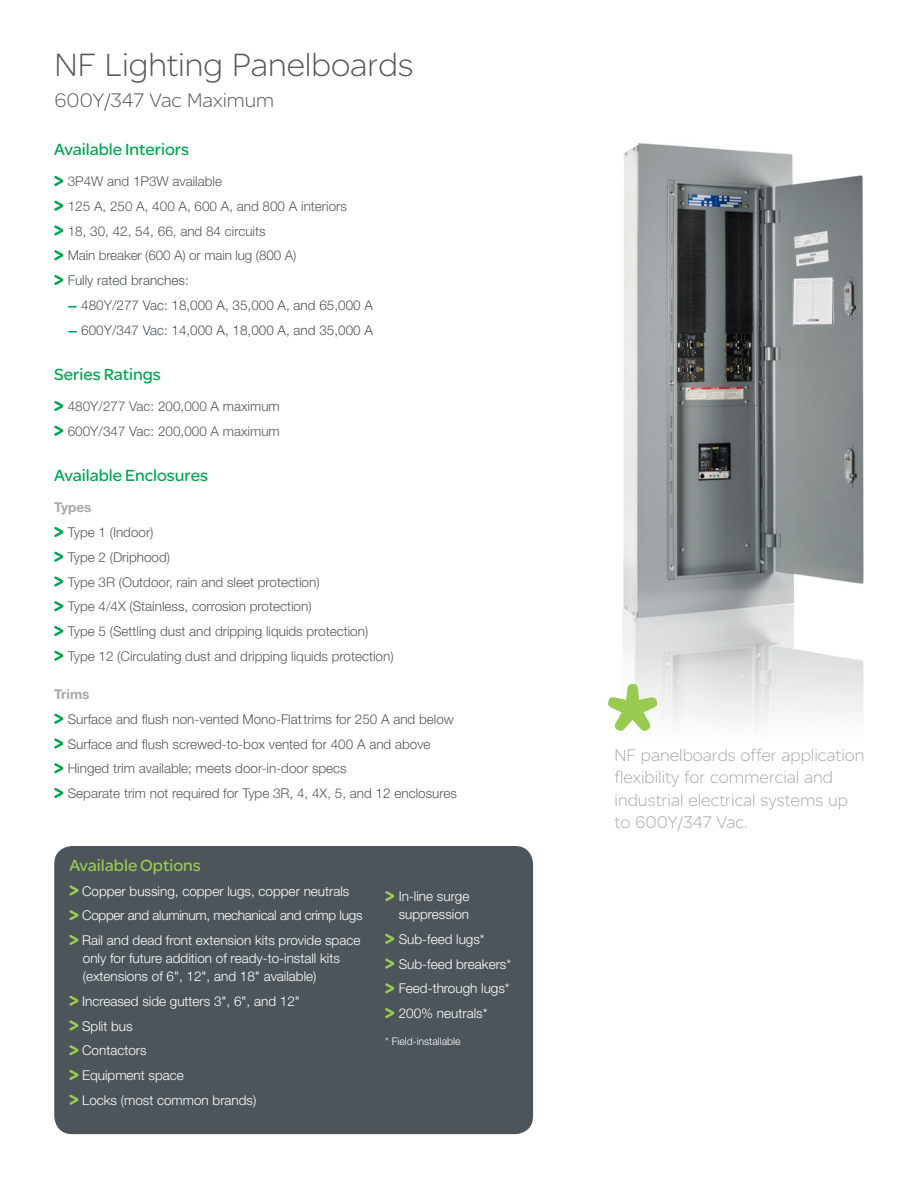
<style>
.page{position:relative;width:918px;height:1188px;background:#fff}
.page>*{position:absolute;margin:0;border:0;box-sizing:border-box;transform-origin:0 0}
.Page_title_38_38{font:300 34.5px "SE Optimist";color:#58595b}
.Page_title_38_38-2{font:300 21px "SE Optimist";color:#58595b}
.t1{font:300 18px/22.5px "SE Optimist";color:#a7a9ac}
.Bullet_copy_9_12{font:17.25px "SE Optimist";color:#00a651}
.Bullet_copy_9_12-2{font:17.25px "SE Optimist";color:#98cb4f}
.Bullet_copy_9_12-3{font:300 13.5px "Helvetica Neue LT Std";color:#58595b}
.Bullet_copy_9_12-4{font:300 13.5px/18px "Helvetica Neue LT Std";color:#fff}
.Bullet_copy_9_12-5{font:300 13.5px "Helvetica Neue LT Std";color:#4d555b}
.Bullet_copy_9_12-6{font:300 13.5px "Helvetica Neue LT Std";letter-spacing:-.02em;color:#fff}
.Bullet_copy_9_12-7{font:700 13.5px "Helvetica Neue LT Std";color:#a7a9ac}
.Bullet_copy_9_12-8{font:300 10.5px "Helvetica Neue LT Std";color:#fff}
.s1{font-family:"SE Optimist";font-weight:900;color:#00a651}
</style>
<div class="page">
<img style="left:622px;top:143px;width:242px;height:584px">
<svg style="left:54px;top:175px;width:9px;height:11px"></svg>
<svg style="left:54px;top:200px;width:9px;height:11px"></svg>
<svg style="left:54px;top:225px;width:9px;height:11px"></svg>
<svg style="left:54px;top:250px;width:9px;height:11px"></svg>
<svg style="left:54px;top:274px;width:9px;height:11px"></svg>
<svg style="left:54px;top:400px;width:9px;height:11px"></svg>
<svg style="left:54px;top:425px;width:9px;height:11px"></svg>
<svg style="left:54px;top:526px;width:9px;height:11px"></svg>
<svg style="left:54px;top:551px;width:9px;height:11px"></svg>
<svg style="left:54px;top:576px;width:9px;height:11px"></svg>
<svg style="left:54px;top:601px;width:9px;height:11px"></svg>
<svg style="left:54px;top:625px;width:9px;height:11px"></svg>
<svg style="left:54px;top:650px;width:9px;height:11px"></svg>
<svg style="left:54px;top:713px;width:9px;height:11px"></svg>
<svg style="left:54px;top:738px;width:9px;height:11px"></svg>
<svg style="left:54px;top:763px;width:9px;height:11px"></svg>
<svg style="left:54px;top:787px;width:9px;height:11px"></svg>
<svg style="left:608px;top:684px;width:49px;height:47px"></svg>
<div style="left:54px;top:846px;width:479px;height:288px;background:#4d555b;border-radius:18px"></div>
<svg style="left:69px;top:885px;width:9px;height:11px"></svg>
<svg style="left:69px;top:910px;width:9px;height:11px"></svg>
<svg style="left:69px;top:935px;width:9px;height:10px"></svg>
<svg style="left:69px;top:995px;width:9px;height:11px"></svg>
<svg style="left:69px;top:1020px;width:9px;height:11px"></svg>
<svg style="left:69px;top:1045px;width:9px;height:11px"></svg>
<svg style="left:69px;top:1070px;width:9px;height:10px"></svg>
<svg style="left:69px;top:1094px;width:9px;height:11px"></svg>
<svg style="left:385px;top:891px;width:9px;height:11px"></svg>
<svg style="left:385px;top:933px;width:9px;height:11px"></svg>
<svg style="left:385px;top:958px;width:9px;height:11px"></svg>
<svg style="left:385px;top:983px;width:9px;height:11px"></svg>
<svg style="left:385px;top:1008px;width:9px;height:11px"></svg>
<p class="Page_title_38_38" style="left:55px;top:42px;width:360px">NF Lighting Panelboards</p>
<p class="Page_title_38_38-2" style="left:55px;top:86px;width:221px">600Y/347 Vac Maximum</p>
<p class="Bullet_copy_9_12" style="left:54px;top:137px;width:137px">Available Interiors</p>
<p class="Bullet_copy_9_12-3" style="left:68px;top:173px;width:156px">3P4W and 1P3W available</p>
<p class="Bullet_copy_9_12-3" style="left:68px;top:198px;width:281px">125 A, 250 A, 400 A, 600 A, and 800 A interiors</p>
<p class="Bullet_copy_9_12-3" style="left:68px;top:223px;width:199px">18, 30, 42, 54, 66, and 84 circuits</p>
<p class="Bullet_copy_9_12-3" style="left:68px;top:247px;width:230px">Main breaker (600 A) or main lug (800 A)</p>
<p class="Bullet_copy_9_12-5" style="left:68px;top:272px;width:123px">Fully rated branches:</p>
<p class="Bullet_copy_9_12-5" style="left:68px;top:297px;width:307px"><span class="s1">—</span> 480Y/277 Vac: 18,000 A, 35,000 A, and 65,000 A</p>
<p class="Bullet_copy_9_12-5" style="left:68px;top:322px;width:307px"><span class="s1">—</span> 600Y/347 Vac: 14,000 A, 18,000 A, and 35,000 A</p>
<p class="Bullet_copy_9_12" style="left:54px;top:362px;width:108px">Series Ratings</p>
<p class="Bullet_copy_9_12-3" style="left:68px;top:398px;width:214px">480Y/277 Vac: 200,000 A maximum</p>
<p class="Bullet_copy_9_12-3" style="left:68px;top:423px;width:214px">600Y/347 Vac: 200,000 A maximum</p>
<p class="Bullet_copy_9_12" style="left:54px;top:463px;width:156px">Available Enclosures</p>
<p class="Bullet_copy_9_12-7" style="left:54px;top:499px;width:39px">Types</p>
<p class="Bullet_copy_9_12-3" style="left:68px;top:524px;width:87px">Type 1 (Indoor)</p>
<p class="Bullet_copy_9_12-3" style="left:68px;top:549px;width:104px">Type 2 (Driphood)</p>
<p class="Bullet_copy_9_12-3" style="left:68px;top:574px;width:253px">Type 3R (Outdoor, rain and sleet protection)</p>
<p class="Bullet_copy_9_12-3" style="left:68px;top:598px;width:245px">Type 4/4X (Stainless, corrosion protection)</p>
<p class="Bullet_copy_9_12-3" style="left:68px;top:623px;width:302px">Type 5 (Settling dust and dripping liquids protection)</p>
<p class="Bullet_copy_9_12-3" style="left:68px;top:648px;width:327px">Type 12 (Circulating dust and dripping liquids protection)</p>
<p class="Bullet_copy_9_12-7" style="left:54px;top:686px;width:37px">Trims</p>
<p class="Bullet_copy_9_12-3" style="left:68px;top:711px;width:388px">Surface and flush non-vented Mono-Flattrims for 250 A and below</p>
<p class="Bullet_copy_9_12-3" style="left:68px;top:736px;width:364px">Surface and flush screwed-to-box vented for 400 A and above</p>
<p class="Bullet_copy_9_12-3" style="left:68px;top:760px;width:281px">Hinged trim available; meets door-in-door specs</p>
<p class="Bullet_copy_9_12-3" style="left:68px;top:785px;width:391px">Separate trim not required for Type 3R, 4, 4X, 5, and 12 enclosures</p>
<p class="Bullet_copy_9_12-2" style="left:69px;top:853px;width:133px">Available Options</p>
<p class="Bullet_copy_9_12-4" style="left:82px;top:881px;width:269px">Copper bussing, copper lugs, copper neutrals</p>
<p class="Bullet_copy_9_12-6" style="left:82px;top:907px;width:282px">Copper and aluminum, mechanical and crimp lugs</p>
<p class="Bullet_copy_9_12-4" style="left:82px;top:931px;width:280px">Rail and dead front extension kits provide space only for future addition of ready-to-install kits (extensions of 6", 12", and 18" available)</p>
<p class="Bullet_copy_9_12-4" style="left:82px;top:992px;width:219px">Increased side gutters 3", 6", and 12"</p>
<p class="Bullet_copy_9_12-4" style="left:82px;top:1016px;width:52px">Split bus</p>
<p class="Bullet_copy_9_12-4" style="left:82px;top:1041px;width:66px">Contactors</p>
<p class="Bullet_copy_9_12-4" style="left:82px;top:1066px;width:103px">Equipment space</p>
<p class="Bullet_copy_9_12-4" style="left:82px;top:1091px;width:176px">Locks (most common brands)</p>
<p class="Bullet_copy_9_12-4" style="left:399px;top:887px;width:72px">In-line surge suppression</p>
<p class="Bullet_copy_9_12-4" style="left:399px;top:930px;width:88px">Sub-feed lugs*</p>
<p class="Bullet_copy_9_12-4" style="left:399px;top:955px;width:114px">Sub-feed breakers*</p>
<p class="Bullet_copy_9_12-4" style="left:399px;top:979px;width:113px">Feed-through lugs*</p>
<p class="Bullet_copy_9_12-4" style="left:399px;top:1004px;width:90px">200% neutrals*</p>
<p class="Bullet_copy_9_12-8" style="left:385px;top:1035px;width:77px">* Field-installable</p>
<p class="t1" style="left:615px;top:743px;width:252px">NF panelboards offer application flexibility for commercial and industrial electrical systems up to 600Y/347 Vac.</p>
</div>
